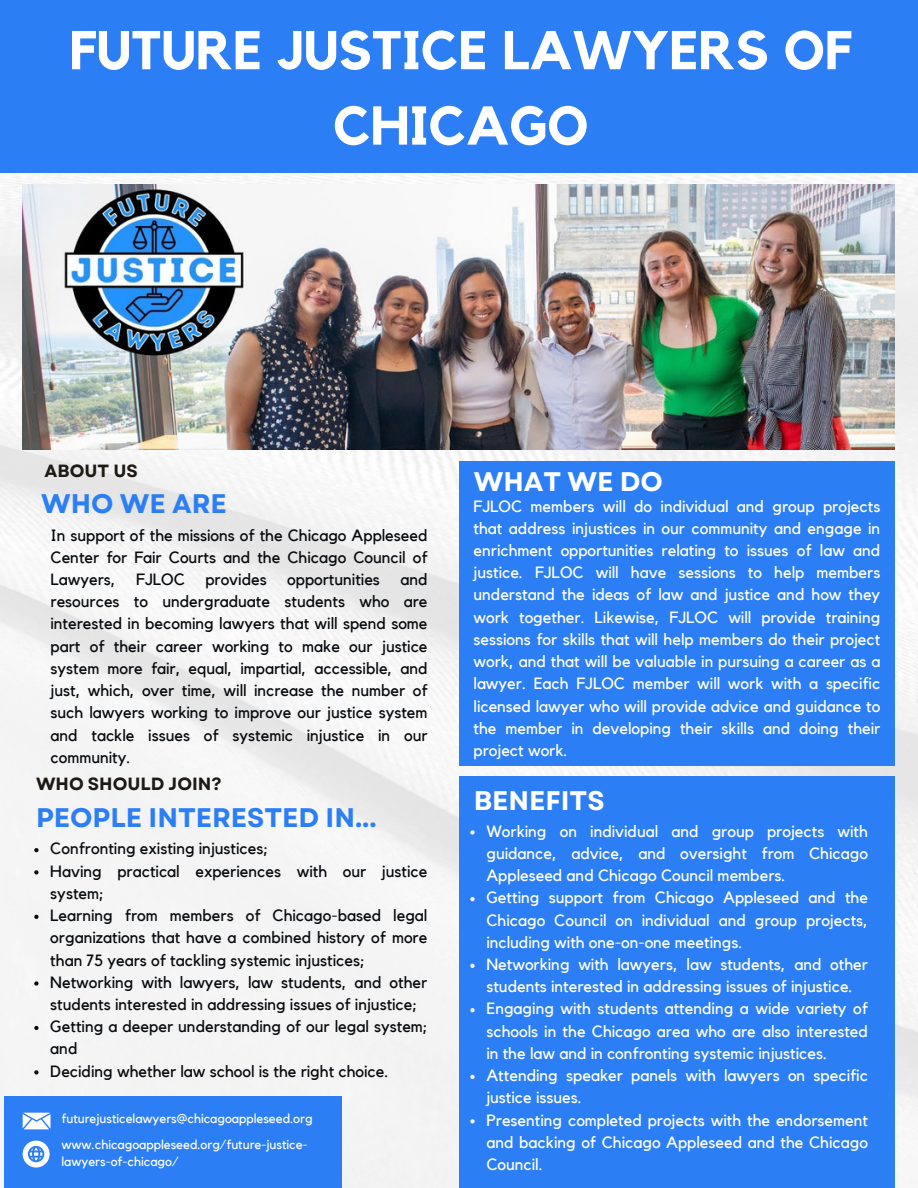
<style>
.page{position:relative;width:918px;height:1188px;background:#fff}
.page>*{position:absolute;margin:0;border:0;box-sizing:border-box;transform-origin:0 0}
.t1{font:700 54px/75.3px "Kollektif";color:#fff;text-align:center}
.t2{font:700 26.85px "Garet";color:#2c7ef4}
.t3{font:700 26.85px "Garet";color:#fff}
.t4{font:700 17.7px "Garet";color:#1d1a14}
.t5{font:16.35px/22.2px "Kollektif";color:#fff;text-align:justify}
.t6{font:16.35px/22.2px "Kollektif";color:#070a0e;text-align:justify}
.t7{font:12.9px/17.2px "Kollektif";color:#fff}
</style>
<div class="page">
<img style="left:0;top:173px;width:918px;height:1015px">
<img style="left:23px;top:184px;width:871px;height:266px">
<div style="left:459px;top:461px;width:436px;height:304px;background:#2c7ef4"></div>
<div style="left:459px;top:777px;width:436px;height:411px;background:#2c7ef4"></div>
<div style="left:4px;top:1096px;width:338px;height:92px;background:#2c7ef4"></div>
<svg style="left:23px;top:1141px;width:27px;height:27px"></svg>
<svg style="left:23px;top:1113px;width:28px;height:16px"></svg>
<div style="left:0;top:0;width:918px;height:173px;background:#2c7ef4"></div>
<svg style="left:470px;top:830px;width:5px;height:5px"></svg>
<svg style="left:470px;top:897px;width:5px;height:4px"></svg>
<svg style="left:470px;top:964px;width:5px;height:4px"></svg>
<svg style="left:470px;top:1008px;width:5px;height:4px"></svg>
<svg style="left:470px;top:1075px;width:5px;height:4px"></svg>
<svg style="left:470px;top:1119px;width:5px;height:4px"></svg>
<svg style="left:34px;top:848px;width:5px;height:4px"></svg>
<svg style="left:34px;top:870px;width:5px;height:5px"></svg>
<svg style="left:34px;top:915px;width:5px;height:4px"></svg>
<svg style="left:34px;top:981px;width:5px;height:5px"></svg>
<svg style="left:34px;top:1026px;width:5px;height:4px"></svg>
<svg style="left:34px;top:1070px;width:5px;height:5px"></svg>
<p class="t1" style="left:69px;top:15px;width:784px">FUTURE JUSTICE LAWYERS OF<br>CHICAGO</p>
<p class="t4" style="left:45px;top:458px;width:95px">ABOUT US</p>
<p class="t2" style="left:41px;top:484px;width:187px">WHO WE ARE</p>
<p class="t6" style="left:51px;top:524px;width:379px">In support of the missions of the Chicago Appleseed Center for Fair Courts and the Chicago Council of Lawyers,</p>
<p class="t6" style="left:51px;top:569px;width:379px;text-indent:350px">and resources to undergraduate students who are interested in becoming lawyers that will spend some part of their career working to make our justice system more fair, equal, impartial, accessible, and just, which, over time, will increase the number of such lawyers working to improve our justice system and tackle issues of systemic injustice in our community.</p>
<p class="t6" style="left:136px;top:569px;width:50px">FJLOC</p>
<p class="t6" style="left:205px;top:569px;width:63px">provides</p>
<p class="t6" style="left:287px;top:569px;width:94px">opportunities</p>
<p class="t4" style="left:36px;top:771px;width:187px">WHO SHOULD JOIN?</p>
<p class="t2" style="left:36px;top:798px;width:342px">PEOPLE INTERESTED IN...</p>
<p class="t6" style="left:50px;top:838px;width:219px">Confronting existing injustices;</p>
<p class="t6" style="left:50px;top:860px;width:379px">Having practical experiences with our justice system;</p>
<p class="t6" style="left:50px;top:905px;width:379px">Learning from members of Chicago-based legal organizations that have a combined history of more than 75 years of tackling systemic injustices;</p>
<p class="t6" style="left:50px;top:972px;width:379px">Networking with lawyers, law students, and other students interested in addressing issues of injustice;</p>
<p class="t6" style="left:50px;top:1016px;width:379px">Getting a deeper understanding of our legal system; and</p>
<p class="t6" style="left:50px;top:1060px;width:340px">Deciding whether law school is the right choice.</p>
<p class="t7" style="left:62px;top:1111px;width:253px">futurejusticelawyers@chicagoappleseed.org</p>
<p class="t7" style="left:62px;top:1136px;width:248px">www.chicagoappleseed.org/future-justice&shy;lawyers-of-chicago/</p>
<p class="t3" style="left:474px;top:462px;width:191px">WHAT WE DO</p>
<p class="t5" style="left:474px;top:495px;width:408px">FJLOC members will do individual and group projects that address injustices in our community and engage in enrichment opportunities relating to issues of law and justice. FJLOC will have sessions to help members understand the ideas of law and justice and how they work together. Likewise, FJLOC will provide training sessions for skills that will help members do their project work, and that will be valuable in pursuing a career as a lawyer. Each FJLOC member will work with a specific licensed lawyer who will provide advice and guidance to the member in developing their skills and doing their project work.</p>
<p class="t3" style="left:474px;top:781px;width:132px">BENEFITS</p>
<p class="t5" style="left:486px;top:821px;width:383px">Working on individual and group projects with guidance, advice, and oversight from Chicago Appleseed and Chicago Council members.</p>
<p class="t5" style="left:486px;top:887px;width:383px">Getting support from Chicago Appleseed and the Chicago Council on individual and group projects, including with one-on-one meetings.</p>
<p class="t5" style="left:486px;top:954px;width:383px">Networking with lawyers, law students, and other students interested in addressing issues of injustice.</p>
<p class="t5" style="left:486px;top:998px;width:383px">Engaging with students attending a wide variety of schools in the Chicago area who are also interested in the law and in confronting systemic injustices.</p>
<p class="t5" style="left:486px;top:1065px;width:383px">Attending speaker panels with lawyers on specific justice issues.</p>
<p class="t5" style="left:486px;top:1109px;width:383px">Presenting completed projects with the endorsement and backing of Chicago Appleseed and the Chicago Council.</p>
</div>
